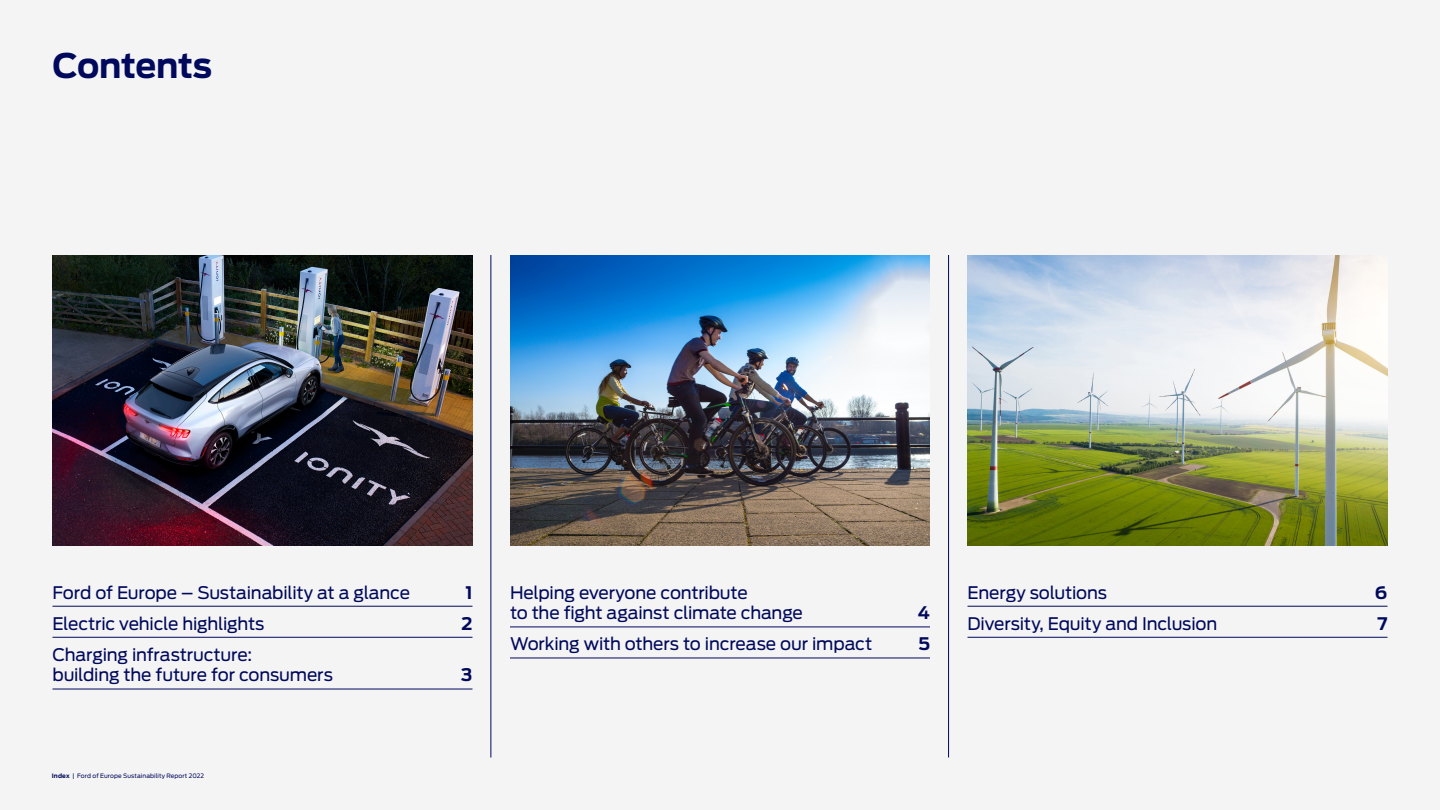
<style>
.page{position:relative;width:1440px;height:810px;background:#f4f4f4}
.page>*{position:absolute;margin:0;border:0;box-sizing:border-box;transform-origin:0 0}
.Page_Header{font:700 33.75px "Ford Antenna";letter-spacing:-.02em;color:#00095b}
.t1{font:17.25px/20.7px "Ford Antenna";letter-spacing:-.01em;color:#00095b}
.t2{font:700 17.25px "Ford Antenna";color:#00095b}
.Page_Folio{font:6px "Ford Antenna";letter-spacing:.01em;color:#00095b}
.s1{font-weight:700}
</style>
<div class="page">
<hr style="left:52px;top:606px;width:420px;height:1px;background:#00095b">
<hr style="left:52px;top:637px;width:420px;height:1px;background:#00095b">
<hr style="left:52px;top:689px;width:420px;height:1px;background:#00095b">
<hr style="left:510px;top:627px;width:420px;height:1px;background:#00095b">
<hr style="left:510px;top:658px;width:420px;height:1px;background:#00095b">
<hr style="left:968px;top:606px;width:420px;height:1px;background:#00095b">
<hr style="left:968px;top:637px;width:420px;height:1px;background:#00095b">
<img style="left:52px;top:255px;width:420px;height:290px">
<img style="left:510px;top:255px;width:420px;height:290px">
<img style="left:968px;top:255px;width:420px;height:290px">
<hr style="left:491px;top:255px;width:1px;height:503px;background:#00095b">
<hr style="left:948px;top:255px;width:1px;height:503px;background:#00095b">
<p class="Page_Header" style="left:52px;top:35px;width:161px">Contents</p>
<p class="t1" style="left:52px;top:580px;width:359px">Ford of Europe – Sustainability at a glance</p>
<p class="t2" style="left:465px;top:577px;width:9px">1</p>
<p class="t1" style="left:52px;top:611px;width:214px">Electric vehicle highlights</p>
<p class="t2" style="left:461px;top:608px;width:13px">2</p>
<p class="t1" style="left:52px;top:642px;width:282px">Charging infrastructure:<br>building the future for consumers</p>
<p class="t2" style="left:461px;top:659px;width:13px">3</p>
<p class="Page_Folio" style="left:52px;top:770px;width:154px"><span class="s1">Index</span> | Ford of Europe Sustainability Report 2022</p>
<p class="t1" style="left:510px;top:580px;width:294px">Helping everyone contribute<br>to the fight against climate change</p>
<p class="t2" style="left:918px;top:597px;width:14px">4</p>
<p class="t1" style="left:510px;top:632px;width:364px">Working with others to increase our impact</p>
<p class="t2" style="left:918px;top:628px;width:13px">5</p>
<p class="t1" style="left:968px;top:580px;width:141px">Energy solutions</p>
<p class="t2" style="left:1375px;top:577px;width:14px">6</p>
<p class="t1" style="left:968px;top:611px;width:251px">Diversity, Equity and Inclusion</p>
<p class="t2" style="left:1377px;top:608px;width:12px">7</p>
</div>
